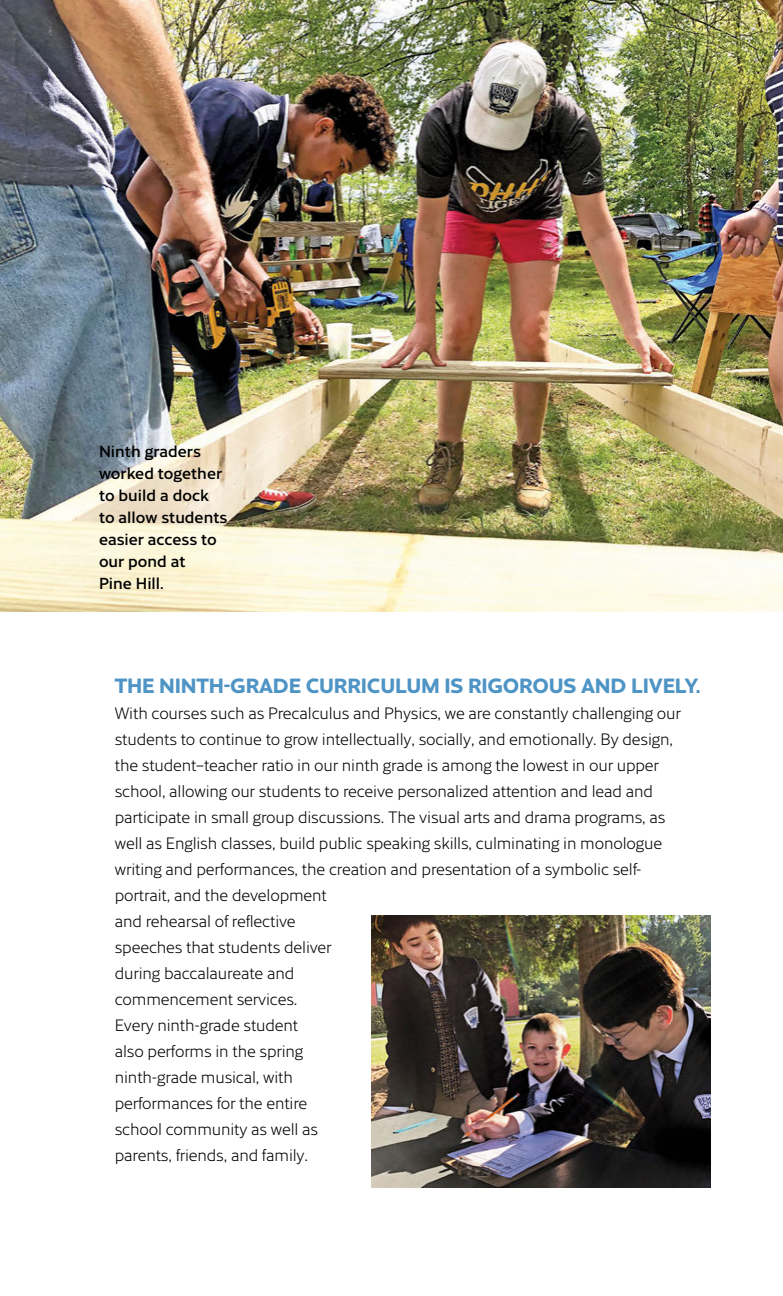
<style>
.page{position:relative;width:783px;height:1296px;background:#fff}
.page>*{position:absolute;margin:0;border:0;box-sizing:border-box;transform-origin:0 0}
.t1{font:700 20px "Cresta";letter-spacing:-.01em;color:#4e94c5}
.t2{font:300 16px/26px "Cresta";letter-spacing:-.01em;color:#000}
.t3{font:500 15.6px/22px "Cresta";color:#000}
</style>
<div class="page">
<img style="left:0;top:0;width:783px;height:612px">
<img style="left:372px;top:915px;width:339px;height:273px">
<p class="t3" style="left:99px;top:440px;width:130px">Ninth graders worked together to build a dock to allow students easier access to our pond at<br>Pine Hill.</p>
<p class="t1" style="left:115px;top:669px;width:587px">THE NINTH-GRADE CURRICULUM IS RIGOROUS AND LIVELY.</p>
<p class="t2" style="left:115px;top:700px;width:568px">With courses such as Precalculus and Physics, we are constantly challenging our students to continue to grow intellectually, socially, and emotionally. By design, the student–teacher ratio in our ninth grade is among the lowest in our upper school, allowing our students to receive personalized attention and lead and participate in small group discussions. The visual arts and drama programs, as well as English classes, build public speaking skills, culminating in monologue writing and performances, the creation and presentation of a symbolic self&shy;portrait, and the development<br>and rehearsal of reflective<br>speeches that students deliver<br>during baccalaureate and<br>commencement services.<br>Every ninth-grade student<br>also performs in the spring<br>ninth-grade musical, with<br>performances for the entire<br>school community as well as<br>parents, friends, and family.</p>
</div>
